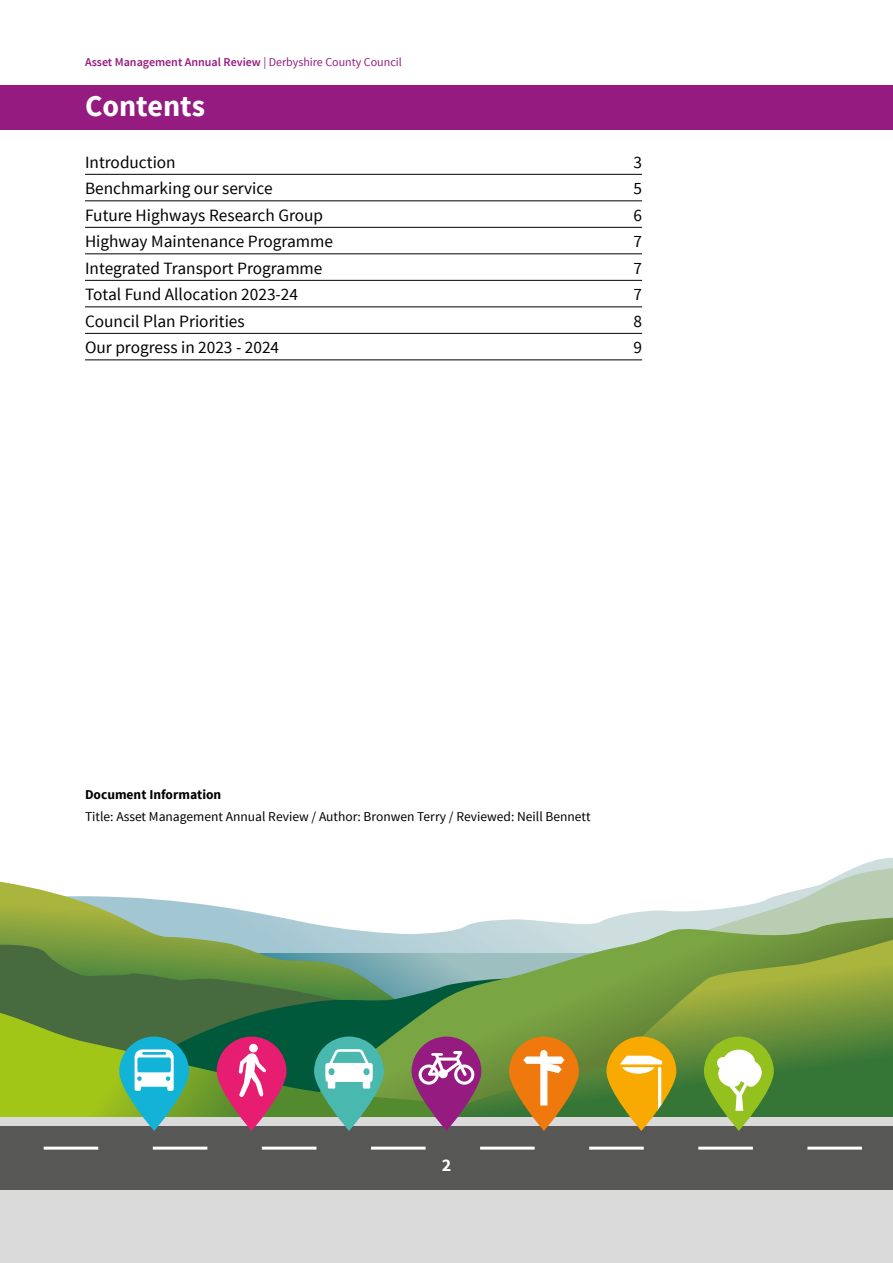
<style>
.page{position:relative;width:893px;height:1263px;background:#fff}
.page>*{position:absolute;margin:0;border:0;box-sizing:border-box;transform-origin:0 0}
.t1{font:700 30px "Source Sans Pro";color:#fff}
.t2{font:700 18px "Source Sans Pro";color:#fff}
.t3{font:17.25px "Source Sans Pro";color:#000}
.t4{font:13.5px "Source Sans Pro";color:#000}
.t5{font:700 13.5px "Source Sans Pro";color:#000}
.t6{font:600 12px "Source Sans Pro";color:#951b81}
.s1{font-weight:400}
</style>
<div class="page">
<div style="left:0;top:1117px;width:893px;height:146px;background:#dadada"></div>
<div style="left:0;top:85px;width:893px;height:45px;background:#951b81"></div>
<hr style="left:85px;top:174px;width:557px;height:1px;background:#000">
<hr style="left:85px;top:201px;width:557px;height:1px;background:#000">
<hr style="left:85px;top:227px;width:557px;height:1px;background:#000">
<hr style="left:85px;top:254px;width:557px;height:1px;background:#000">
<hr style="left:85px;top:280px;width:557px;height:1px;background:#000">
<hr style="left:85px;top:307px;width:557px;height:1px;background:#000">
<hr style="left:85px;top:333px;width:557px;height:1px;background:#000">
<hr style="left:85px;top:360px;width:557px;height:1px;background:#000">
<svg style="left:0;top:861px;width:893px;height:329px"></svg>
<p class="t6" style="left:85px;top:55px;width:318px">Asset Management Annual Review <span class="s1">| Derbyshire County Council</span></p>
<h2 class="t1" style="left:85px;top:87px;width:121px">Contents</h2>
<p class="t3" style="left:85px;top:151px;width:92px">Introduction</p>
<p class="t3" style="left:633px;top:151px;width:10px">3</p>
<p class="t3" style="left:85px;top:178px;width:189px">Benchmarking our service</p>
<p class="t3" style="left:633px;top:178px;width:10px">5</p>
<p class="t3" style="left:85px;top:204px;width:240px">Future Highways Research Group</p>
<p class="t3" style="left:633px;top:204px;width:10px">6</p>
<p class="t3" style="left:85px;top:231px;width:250px">Highway Maintenance Programme</p>
<p class="t3" style="left:633px;top:231px;width:10px">7</p>
<p class="t3" style="left:85px;top:257px;width:239px">Integrated Transport Programme</p>
<p class="t3" style="left:633px;top:257px;width:10px">7</p>
<p class="t3" style="left:85px;top:284px;width:215px">Total Fund Allocation 2023-24</p>
<p class="t3" style="left:633px;top:284px;width:10px">7</p>
<p class="t3" style="left:85px;top:310px;width:161px">Council Plan Priorities</p>
<p class="t3" style="left:633px;top:310px;width:10px">8</p>
<p class="t3" style="left:85px;top:337px;width:196px">Our progress in 2023 - 2024</p>
<p class="t3" style="left:633px;top:337px;width:10px">9</p>
<p class="t5" style="left:85px;top:786px;width:138px">Document Information</p>
<p class="t4" style="left:85px;top:808px;width:507px">Title: Asset Management Annual Review / Author: Bronwen Terry / Reviewed: Neill Bennett</p>
<p class="t2" style="left:442px;top:1154px;width:11px">2</p>
</div>
